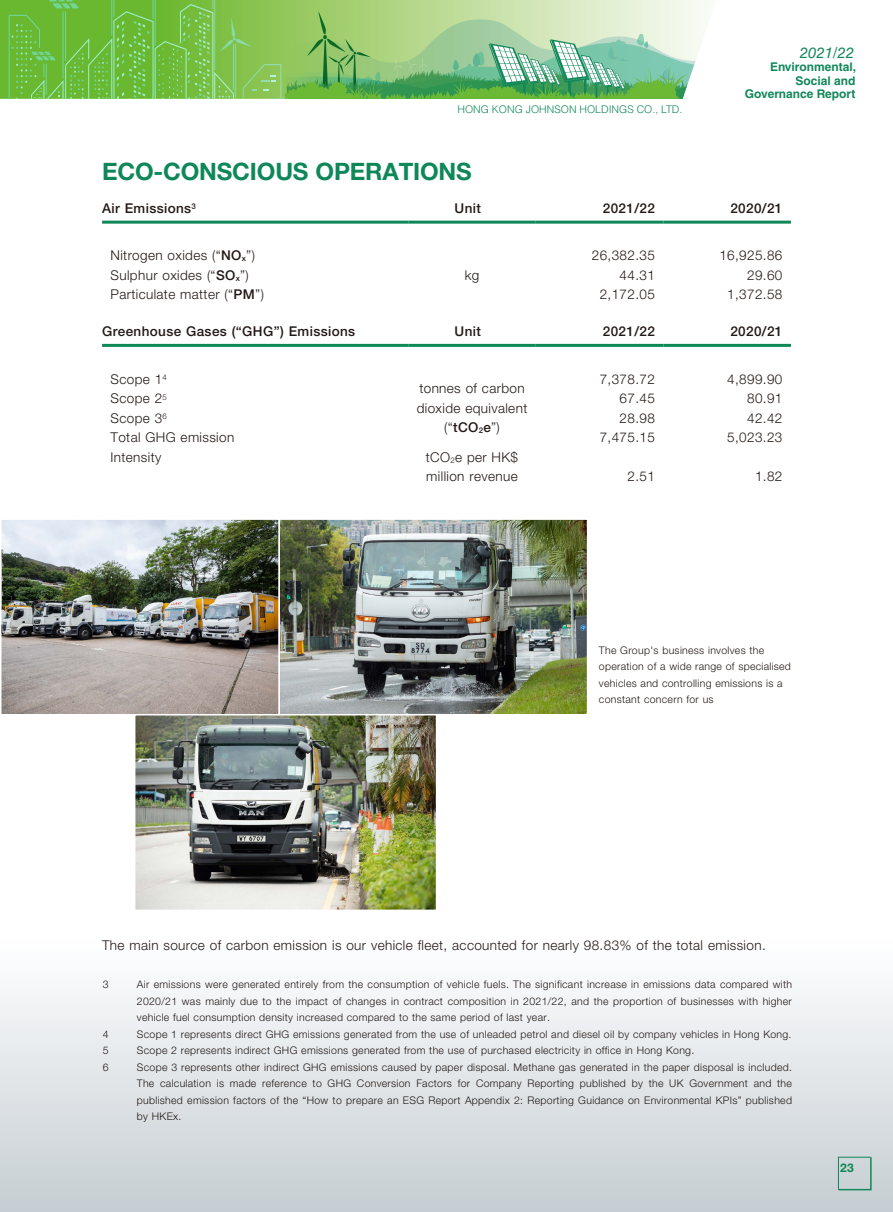
<style>
.page{position:relative;width:893px;height:1212px;background:#fff}
.page>*{position:absolute;margin:0;border:0;box-sizing:border-box;transform-origin:0 0}
.t1{font:700 24px "Helvetica Neue LT Std";letter-spacing:-.005em;color:#0e8759}
.t2{font:italic 15px "Helvetica LT Std";color:#12875a}
.t3{font:300 13.5px/19.5px "Helvetica Neue LT Std";letter-spacing:.03em;color:#231916;text-align:center}
.t4{font:500 13.5px "Helvetica Neue LT Std";letter-spacing:.03em;color:#231916}
.t5{font:700 12px/13.5px "Helvetica LT Std";color:#12875a;text-align:right}
.t6{font:700 12px "Helvetica Neue LT Std";color:#0e8759}
.t7{font:300 10.5px/16.5px "Helvetica Neue LT Std";letter-spacing:.03em;color:#231916;text-align:justify}
.t8{font:300 10.5px "Helvetica LT Std";color:#12875a}
.s1{font-weight:500}
.s2{font-weight:500;font-size:7.8px}
.s3{font-size:7.8px}
</style>
<div class="page">
<div style="left:0;top:919px;width:893px;height:293px;background:linear-gradient(to bottom,#fff,#c6ced2)"></div>
<svg style="left:698px;top:0;width:10px;height:52px"></svg>
<svg style="left:0;top:0;width:698px;height:99px;background:#8cc773"></svg>
<svg style="left:837px;top:1156px;width:35px;height:35px"></svg>
<hr style="left:102px;top:221px;width:306px;height:3px;background:#0e8759">
<hr style="left:408px;top:221px;width:128px;height:3px;background:#0e8759">
<hr style="left:536px;top:221px;width:127px;height:3px;background:#0e8759">
<hr style="left:663px;top:221px;width:128px;height:3px;background:#0e8759">
<hr style="left:102px;top:344px;width:306px;height:3px;background:#0e8759">
<hr style="left:408px;top:344px;width:128px;height:3px;background:#0e8759">
<hr style="left:536px;top:344px;width:127px;height:3px;background:#0e8759">
<hr style="left:663px;top:344px;width:128px;height:3px;background:#0e8759">
<img style="left:3px;top:521px;width:582px;height:191px">
<div style="left:0;top:518px;width:280px;height:197px;border:2px solid #fff"></div>
<div style="left:278px;top:518px;width:310px;height:197px;border:2px solid #fff"></div>
<img style="left:137px;top:717px;width:297px;height:191px">
<div style="left:134px;top:714px;width:303px;height:197px;border:2px solid #fff"></div>
<p class="t8" style="left:458px;top:103px;width:226px">HONG KONG JOHNSON HOLDINGS CO., LTD.</p>
<h2 class="t2" style="left:800px;top:44px;width:56px">2021/22</h2>
<p class="t5" style="left:745px;top:60px;width:113px">Environmental,<br>Social and<br>Governance Report</p>
<h1 class="t1" style="left:102px;top:156px;width:371px">ECO-CONSCIOUS OPERATIONS</h1>
<p class="t4" style="left:102px;top:200px;width:95px">Air Emissions<sup>3</sup></p>
<p class="t4" style="left:455px;top:200px;width:28px">Unit</p>
<p class="t4" style="left:603px;top:200px;width:54px">2021/22</p>
<p class="t4" style="left:730px;top:200px;width:54px">2020/21</p>
<p class="t3" style="left:111px;top:245px;width:146px">Nitrogen oxides (“<span class="s1">NO</span><span class="s2">x</span>”)</p>
<p class="t3" style="left:465px;top:265px;width:16px">kg</p>
<p class="t3" style="left:592px;top:245px;width:65px">26,382.35</p>
<p class="t3" style="left:719px;top:245px;width:65px">16,925.86</p>
<p class="t3" style="left:111px;top:265px;width:140px">Sulphur oxides (“<span class="s1">SO</span><span class="s2">x</span>”)</p>
<p class="t3" style="left:620px;top:265px;width:37px">44.31</p>
<p class="t3" style="left:747px;top:265px;width:37px">29.60</p>
<p class="t3" style="left:111px;top:284px;width:155px">Particulate matter (“<span class="s1">PM</span>”)</p>
<p class="t3" style="left:600px;top:284px;width:57px">2,172.05</p>
<p class="t3" style="left:727px;top:284px;width:57px">1,372.58</p>
<p class="t4" style="left:102px;top:323px;width:255px">Greenhouse Gases (“GHG”) Emissions</p>
<p class="t4" style="left:455px;top:323px;width:28px">Unit</p>
<p class="t4" style="left:603px;top:323px;width:54px">2021/22</p>
<p class="t4" style="left:730px;top:323px;width:54px">2020/21</p>
<p class="t3" style="left:111px;top:369px;width:58px">Scope 1<sup>4</sup></p>
<p class="t3" style="left:417px;top:378px;width:112px">tonnes of carbon dioxide equivalent (“<span class="s1">tCO</span><span class="s2">2</span><span class="s1">e</span>”)</p>
<p class="t3" style="left:600px;top:369px;width:57px">7,378.72</p>
<p class="t3" style="left:727px;top:369px;width:57px">4,899.90</p>
<p class="t3" style="left:111px;top:388px;width:58px">Scope 2<sup>5</sup></p>
<p class="t3" style="left:620px;top:388px;width:37px">67.45</p>
<p class="t3" style="left:747px;top:388px;width:37px">80.91</p>
<p class="t3" style="left:111px;top:408px;width:58px">Scope 3<sup>6</sup></p>
<p class="t3" style="left:620px;top:408px;width:37px">28.98</p>
<p class="t3" style="left:747px;top:408px;width:37px">42.42</p>
<p class="t3" style="left:111px;top:427px;width:125px">Total GHG emission</p>
<p class="t3" style="left:600px;top:427px;width:57px">7,475.15</p>
<p class="t3" style="left:727px;top:427px;width:57px">5,023.23</p>
<p class="t3" style="left:111px;top:447px;width:52px">Intensity</p>
<p class="t3" style="left:426px;top:447px;width:94px;text-align:left">tCO<span class="s3">2</span>e per HK$ million revenue</p>
<p class="t3" style="left:627px;top:466px;width:29px">2.51</p>
<p class="t3" style="left:755px;top:466px;width:29px">1.82</p>
<p class="t7" style="left:599px;top:641px;width:194px;text-align:left">The Group's business involves the operation of a wide range of specialised vehicles and controlling emissions is a constant concern for us</p>
<p class="t3" style="left:102px;top:935px;width:665px">The main source of carbon emission is our vehicle fleet, accounted for nearly 98.83% of the total emission.</p>
<p class="t7" style="left:103px;top:976px;width:7px">3</p>
<p class="t7" style="left:137px;top:976px;width:657px">Air emissions were generated entirely from the consumption of vehicle fuels. The significant increase in emissions data compared with 2020/21 was mainly due to the impact of changes in contract composition in 2021/22, and the proportion of businesses with higher vehicle fuel consumption density increased compared to the same period of last year.</p>
<p class="t7" style="left:103px;top:1026px;width:7px">4</p>
<p class="t7" style="left:137px;top:1026px;width:656px">Scope 1 represents direct GHG emissions generated from the use of unleaded petrol and diesel oil by company vehicles in Hong Kong.</p>
<p class="t7" style="left:103px;top:1042px;width:7px">5</p>
<p class="t7" style="left:137px;top:1042px;width:559px">Scope 2 represents indirect GHG emissions generated from the use of purchased electricity in office in Hong Kong.</p>
<p class="t7" style="left:103px;top:1059px;width:7px">6</p>
<p class="t7" style="left:137px;top:1059px;width:657px">Scope 3 represents other indirect GHG emissions caused by paper disposal. Methane gas generated in the paper disposal is included.<br>The calculation is made reference to GHG Conversion Factors for Company Reporting published by the UK Government and the published emission factors of the “How to prepare an ESG Report Appendix 2: Reporting Guidance on Environmental KPIs” published by HKEx.</p>
<p class="t6" style="left:840px;top:1160px;width:15px">23</p>
</div>
